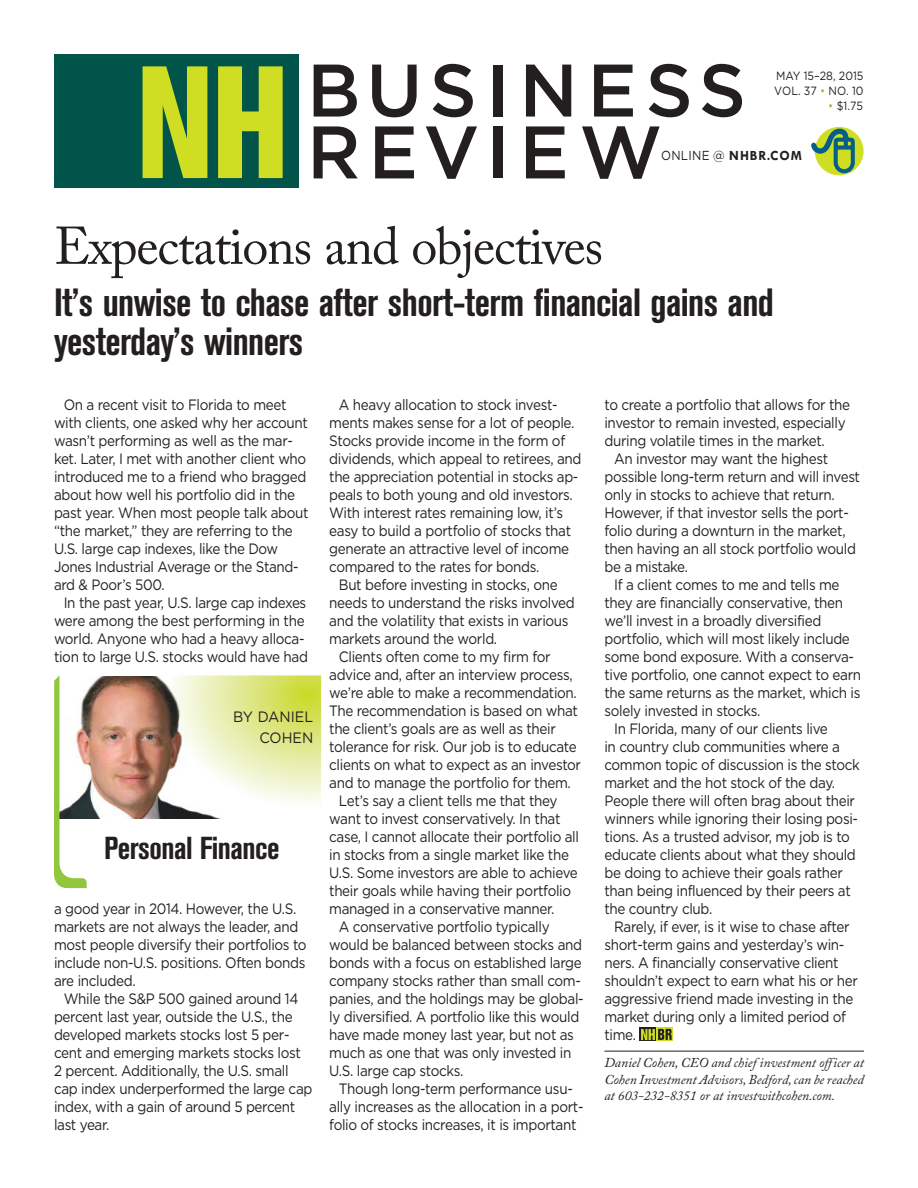
<style>
.page{position:relative;width:918px;height:1188px;background:#fff}
.page>*{position:absolute;margin:0;border:0;box-sizing:border-box;transform-origin:0 0}
.t1{font:52.5px "Adobe Caslon Pro";letter-spacing:-.025em;color:#241f1f}
.t2{font:700 condensed 39px/39px "Akzidenz Grotesk BE";letter-spacing:-.015em;color:#241f1f}
.t3{font:700 condensed 31.5px "Akzidenz Grotesk BE";letter-spacing:-.015em;color:#241f1f}
.t4{font:15px/18px "Gotham";letter-spacing:-.025em;color:#241f1f;scale:.9 1}
.t5{font:15px/21px "Gotham";color:#241f1f;text-align:right;scale:.95 1}
.t6{font:700 14.1px "Tw Cen";letter-spacing:.07em;color:#241f1f}
.t7{font:italic 13.5px/16.5px "Adobe Caslon Pro";color:#241f1f;text-align:justify}
.t8{font:12px/15.3px "Gotham";color:#241f1f;scale:.9 1}
.s1{color:#90c73d}
.s2{font-family:"Gotham";font-weight:400;font-size:13.05px}
</style>
<div class="page">
<hr style="left:604px;top:1051px;width:260px;height:1px;background:#241f1f">
<div style="left:639px;top:1028px;width:17px;height:13px;background:#241f1f"></div>
<svg style="left:656px;top:1028px;width:17px;height:13px"></svg>
<svg style="left:641px;top:1029px;width:31px;height:11px"></svg>
<svg style="left:66px;top:675px;width:255px;height:214px"></svg>
<img style="left:87px;top:676px;width:142px;height:142px">
<svg style="left:54px;top:675px;width:33px;height:213px"></svg>
<div style="left:815px;top:127px;width:49px;height:48px;background:#cfde23;border-radius:50%"></div>
<svg style="left:811px;top:127px;width:46px;height:48px"></svg>
<div style="left:54px;top:54px;width:244px;height:134px;background:#005449"></div>
<svg style="left:143px;top:66px;width:64px;height:112px"></svg>
<svg style="left:218px;top:66px;width:65px;height:112px"></svg>
<svg style="left:314px;top:65px;width:43px;height:52px"></svg>
<svg style="left:372px;top:65px;width:45px;height:52px"></svg>
<svg style="left:433px;top:64px;width:40px;height:53px"></svg>
<div style="left:494px;top:65px;width:9px;height:52px;background:#241f1f"></div>
<svg style="left:526px;top:65px;width:45px;height:52px"></svg>
<svg style="left:594px;top:65px;width:39px;height:52px"></svg>
<svg style="left:649px;top:64px;width:40px;height:53px"></svg>
<svg style="left:702px;top:64px;width:40px;height:53px"></svg>
<svg style="left:314px;top:126px;width:44px;height:52px"></svg>
<svg style="left:375px;top:126px;width:39px;height:52px"></svg>
<svg style="left:426px;top:126px;width:51px;height:53px"></svg>
<div style="left:494px;top:126px;width:9px;height:52px;background:#241f1f"></div>
<svg style="left:526px;top:126px;width:39px;height:52px"></svg>
<svg style="left:582px;top:126px;width:78px;height:53px"></svg>
<p class="t8" style="left:774px;top:68px;width:101px">MAY 15–28, 2015<br>VOL. 37 <span class="s1">•</span> NO. 10</p>
<p class="t8" style="left:828px;top:98px;width:40px"><span class="s1">•</span> $1.75</p>
<p class="t6" style="left:661px;top:147px;width:142px"><span class="s2">ONLINE @</span> NHBR.COM</p>
<h1 class="t1" style="left:54px;top:215px;width:551px">Expectations and objectives</h1>
<h2 class="t2" style="left:54px;top:284px;width:721px">It’s unwise to chase after short-term financial gains and yesterday’s winners</h2>
<p class="t4" style="left:54px;top:395px;width:285px;text-indent:10px">On a recent visit to Florida to meet with clients, one asked why her account wasn’t performing as well as the mar&shy;ket. Later, I met with another client who introduced me to a friend who bragged about how well his portfolio did in the past year. When most people talk about “the market,” they are referring to the U.S. large cap indexes, like the Dow Jones Industrial Average or the Stand&shy;ard &amp; Poor’s 500.</p>
<p class="t4" style="left:54px;top:593px;width:284px;text-align:center">In the past year, U.S. large cap indexes were among the best performing in the world. Anyone who had a heavy alloca&shy;tion to large U.S. stocks would have had</p>
<p class="t5" style="left:233px;top:706px;width:86px">BY DANIEL<br>COHEN</p>
<h3 class="t3" style="left:104px;top:830px;width:177px">Personal Finance</h3>
<p class="t4" style="left:54px;top:899px;width:282px">a good year in 2014. However, the U.S. markets are not always the leader, and most people diversify their portfolios to include non-U.S. positions. Often bonds are included.</p>
<p class="t4" style="left:54px;top:989px;width:289px;text-indent:10px">While the S&amp;P 500 gained around 14 percent last year, outside the U.S., the developed markets stocks lost 5 per&shy;cent and emerging markets stocks lost 2 percent. Additionally, the U.S. small cap index underperformed the large cap index, with a gain of around 5 percent last year.</p>
<p class="t4" style="left:339px;top:395px;width:245px">A heavy allocation to stock invest-</p>
<p class="t4" style="left:329px;top:413px;width:274px">ments makes sense for a lot of people.</p>
<p class="t4" style="left:329px;top:431px;width:264px">Stocks provide income in the form of</p>
<p class="t4" style="left:329px;top:449px;width:282px">dividends, which appeal to retirees, and</p>
<p class="t4" style="left:329px;top:467px;width:278px">the appreciation potential in stocks ap-</p>
<p class="t4" style="left:329px;top:485px;width:272px">peals to both young and old investors.</p>
<p class="t4" style="left:329px;top:503px;width:261px">With interest rates remaining low, it’s</p>
<p class="t4" style="left:329px;top:521px;width:270px">easy to build a portfolio of stocks that</p>
<p class="t4" style="left:329px;top:539px;width:268px">generate an attractive level of income</p>
<p class="t4" style="left:329px;top:557px;width:235px">compared to the rates for bonds.</p>
<p class="t4" style="left:339px;top:575px;width:245px">But before investing in stocks, one</p>
<p class="t4" style="left:329px;top:593px;width:274px">needs to understand the risks involved</p>
<p class="t4" style="left:329px;top:611px;width:268px">and the volatility that exists in various</p>
<p class="t4" style="left:329px;top:629px;width:188px">markets around the world.</p>
<p class="t4" style="left:339px;top:647px;width:237px">Clients often come to my firm for</p>
<p class="t4" style="left:329px;top:665px;width:272px">advice and, after an interview process,</p>
<p class="t4" style="left:329px;top:683px;width:277px">we’re able to make a recommendation.</p>
<p class="t4" style="left:329px;top:701px;width:278px">The recommendation is based on what</p>
<p class="t4" style="left:329px;top:719px;width:253px">the client’s goals are as well as their</p>
<p class="t4" style="left:329px;top:737px;width:277px">tolerance for risk. Our job is to educate</p>
<p class="t4" style="left:329px;top:755px;width:281px">clients on what to expect as an investor</p>
<p class="t4" style="left:329px;top:773px;width:270px">and to manage the portfolio for them.</p>
<p class="t4" style="left:339px;top:791px;width:244px">Let’s say a client tells me that they</p>
<p class="t4" style="left:329px;top:809px;width:259px">want to invest conservatively. In that</p>
<p class="t4" style="left:329px;top:827px;width:279px">case, I cannot allocate their portfolio all</p>
<p class="t4" style="left:329px;top:845px;width:268px">in stocks from a single market like the</p>
<p class="t4" style="left:329px;top:863px;width:278px">U.S. Some investors are able to achieve</p>
<p class="t4" style="left:329px;top:881px;width:270px">their goals while having their portfolio</p>
<p class="t4" style="left:329px;top:899px;width:252px">managed in a conservative manner.</p>
<p class="t4" style="left:339px;top:917px;width:236px">A conservative portfolio typically</p>
<p class="t4" style="left:329px;top:935px;width:283px">would be balanced between stocks and</p>
<p class="t4" style="left:329px;top:953px;width:282px">bonds with a focus on established large</p>
<p class="t4" style="left:329px;top:971px;width:281px">company stocks rather than small com-</p>
<p class="t4" style="left:329px;top:989px;width:284px">panies, and the holdings may be global-</p>
<p class="t4" style="left:329px;top:1007px;width:279px">ly diversified. A portfolio like this would</p>
<p class="t4" style="left:329px;top:1025px;width:274px">have made money last year, but not as</p>
<p class="t4" style="left:329px;top:1043px;width:271px">much as one that was only invested in</p>
<p class="t4" style="left:329px;top:1061px;width:151px">U.S. large cap stocks.</p>
<p class="t4" style="left:339px;top:1079px;width:261px">Though long-term performance usu-</p>
<p class="t4" style="left:329px;top:1097px;width:284px">ally increases as the allocation in a port-</p>
<p class="t4" style="left:329px;top:1115px;width:276px">folio of stocks increases, it is important</p>
<p class="t4" style="left:604px;top:395px;width:274px">to create a portfolio that allows for the investor to remain invested, especially during volatile times in the market.</p>
<p class="t4" style="left:604px;top:449px;width:286px;text-indent:10px">An investor may want the highest possible long-term return and will invest only in stocks to achieve that return.<br>However, if that investor sells the port&shy;folio during a downturn in the market, then having an all stock portfolio would be a mistake.</p>
<p class="t4" style="left:614px;top:575px;width:252px">If a client comes to me and tells me</p>
<p class="t4" style="left:604px;top:593px;width:267px">they are financially conservative, then</p>
<p class="t4" style="left:604px;top:611px;width:243px">we’ll invest in a broadly diversified</p>
<p class="t4" style="left:604px;top:629px;width:274px">portfolio, which will most likely include</p>
<p class="t4" style="left:604px;top:647px;width:279px">some bond exposure. With a conserva-</p>
<p class="t4" style="left:604px;top:665px;width:287px">tive portfolio, one cannot expect to earn</p>
<p class="t4" style="left:604px;top:683px;width:286px">the same returns as the market, which is</p>
<p class="t4" style="left:604px;top:701px;width:175px">solely invested in stocks.</p>
<p class="t4" style="left:614px;top:719px;width:239px">In Florida, many of our clients live</p>
<p class="t4" style="left:604px;top:737px;width:263px">in country club communities where a</p>
<p class="t4" style="left:604px;top:755px;width:285px">common topic of discussion is the stock</p>
<p class="t4" style="left:604px;top:773px;width:258px">market and the hot stock of the day.</p>
<p class="t4" style="left:604px;top:791px;width:280px">People there will often brag about their</p>
<p class="t4" style="left:604px;top:809px;width:283px">winners while ignoring their losing posi-</p>
<p class="t4" style="left:604px;top:827px;width:274px">tions. As a trusted advisor, my job is to</p>
<p class="t4" style="left:604px;top:845px;width:281px">educate clients about what they should</p>
<p class="t4" style="left:604px;top:863px;width:266px">be doing to achieve their goals rather</p>
<p class="t4" style="left:604px;top:881px;width:275px">than being influenced by their peers at</p>
<p class="t4" style="left:604px;top:899px;width:121px">the country club.</p>
<p class="t4" style="left:614px;top:917px;width:263px">Rarely, if ever, is it wise to chase after</p>
<p class="t4" style="left:604px;top:935px;width:268px">short-term gains and yesterday’s win-</p>
<p class="t4" style="left:604px;top:953px;width:262px">ners. A financially conservative client</p>
<p class="t4" style="left:604px;top:971px;width:283px">shouldn’t expect to earn what his or her</p>
<p class="t4" style="left:604px;top:989px;width:278px">aggressive friend made investing in the</p>
<p class="t4" style="left:604px;top:1007px;width:270px">market during only a limited period of</p>
<p class="t4" style="left:604px;top:1025px;width:37px">time.</p>
<p class="t7" style="left:604px;top:1054px;width:261px">Daniel Cohen, CEO and chief investment officer at Cohen Investment Advisors, Bedford, can be reached at 603-232-8351 or at investwithcohen.com.</p>
</div>
